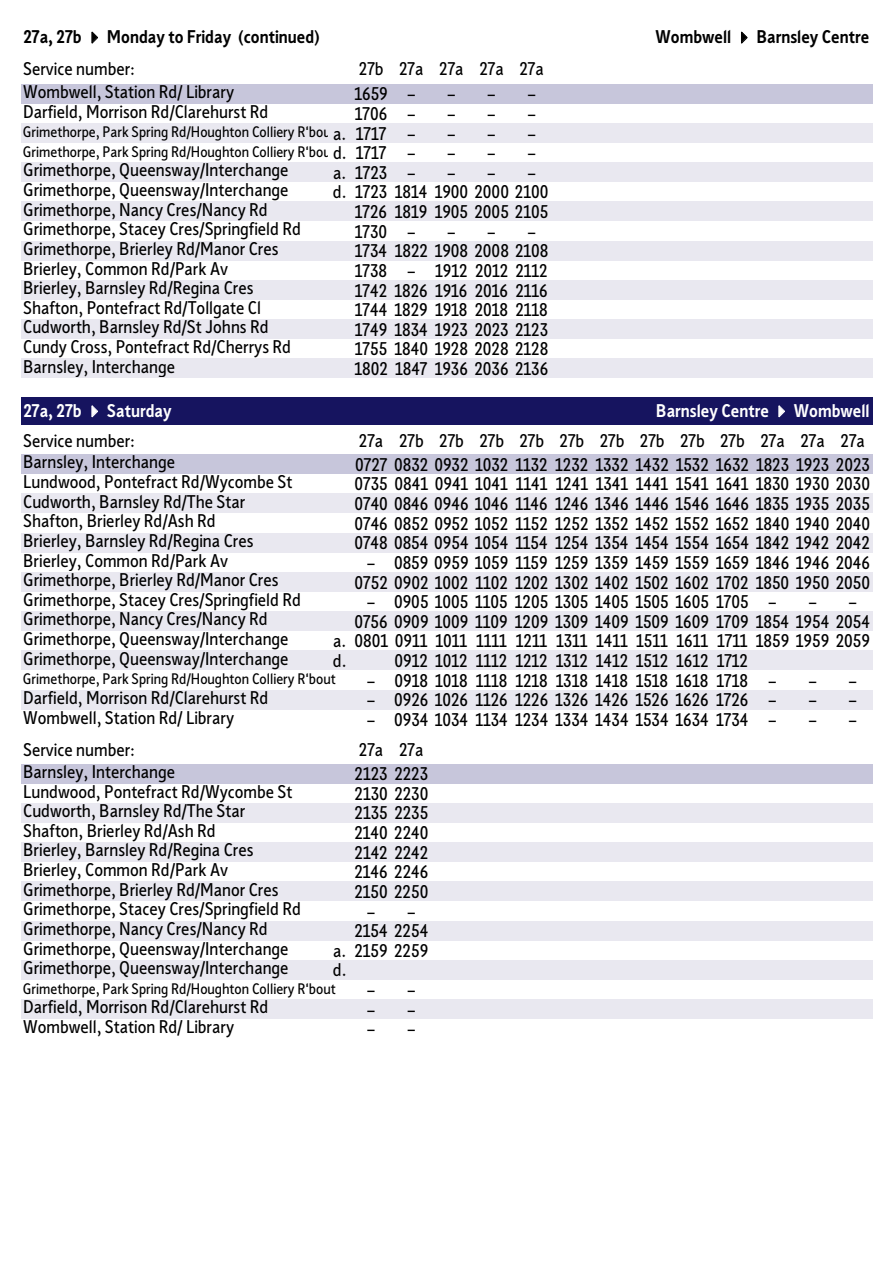
<style>
.page{position:relative;width:893px;height:1263px;background:#fff}
.page>*{position:absolute;margin:0;border:0;box-sizing:border-box;transform-origin:0 0}
.t1{font:18px "Sheffield Sans 2";color:#000}
.t2{font:700 18px/32.1px "Sheffield Sans 2";color:#000}
.t3{font:700 18px/29.8px "Sheffield Sans 2";color:#fff}
.t4{font:15px "Sheffield Sans 2";color:#000}
.s1{font-weight:400}
.s2{font-size:18px}
.s3{font-weight:400;color:#000}
</style>
<div class="page">
<div style="left:21px;top:84px;width:851px;height:20px;background:#c7c6db"></div>
<div style="left:21px;top:123px;width:851px;height:20px;background:#e9e8f0"></div>
<div style="left:21px;top:162px;width:851px;height:20px;background:#e9e8f0"></div>
<div style="left:21px;top:201px;width:851px;height:20px;background:#e9e8f0"></div>
<div style="left:21px;top:241px;width:851px;height:19px;background:#e9e8f0"></div>
<div style="left:21px;top:280px;width:851px;height:20px;background:#e9e8f0"></div>
<div style="left:21px;top:319px;width:851px;height:20px;background:#e9e8f0"></div>
<div style="left:21px;top:358px;width:851px;height:20px;background:#e9e8f0"></div>
<div style="left:21px;top:398px;width:851px;height:27px;background:#16145f"></div>
<div style="left:21px;top:454px;width:851px;height:20px;background:#c7c6db"></div>
<div style="left:21px;top:493px;width:851px;height:20px;background:#e9e8f0"></div>
<div style="left:21px;top:533px;width:851px;height:19px;background:#e9e8f0"></div>
<div style="left:21px;top:572px;width:851px;height:20px;background:#e9e8f0"></div>
<div style="left:21px;top:611px;width:851px;height:20px;background:#e9e8f0"></div>
<div style="left:21px;top:650px;width:851px;height:20px;background:#e9e8f0"></div>
<div style="left:21px;top:690px;width:851px;height:19px;background:#e9e8f0"></div>
<div style="left:21px;top:764px;width:851px;height:19px;background:#c7c6db"></div>
<div style="left:21px;top:803px;width:851px;height:20px;background:#e9e8f0"></div>
<div style="left:21px;top:842px;width:851px;height:20px;background:#e9e8f0"></div>
<div style="left:21px;top:881px;width:851px;height:20px;background:#e9e8f0"></div>
<div style="left:21px;top:921px;width:851px;height:19px;background:#e9e8f0"></div>
<div style="left:21px;top:960px;width:851px;height:20px;background:#e9e8f0"></div>
<div style="left:21px;top:999px;width:851px;height:20px;background:#e9e8f0"></div>
<p class="t2" style="left:23px;top:21px;width:298px">27a, 27b ✔ Monday to Friday (continued)<br><span class="s1">Service number:</span></p>
<p class="t1" style="left:359px;top:57px;width:186px">27b 27a 27a 27a 27a</p>
<p class="t2" style="left:656px;top:21px;width:215px">Wombwell ✔ Barnsley Centre</p>
<p class="t1" style="left:23px;top:80px;width:212px">Wombwell, Station Rd/ Library</p>
<p class="t1" style="left:354px;top:82px;width:62px">1659 –</p>
<p class="t1" style="left:448px;top:82px;width:49px">– –</p>
<p class="t1" style="left:528px;top:82px;width:9px">–</p>
<p class="t1" style="left:23px;top:99px;width:246px">Darfield, Morrison Rd/Clarehurst Rd</p>
<p class="t1" style="left:355px;top:101px;width:61px">1706 –</p>
<p class="t1" style="left:448px;top:101px;width:49px">– –</p>
<p class="t1" style="left:528px;top:101px;width:9px">–</p>
<p class="t4" style="left:23px;top:122px;width:394px">Grimethorpe, Park Spring Rd/Houghton Colliery R'bou <span class="s2">a. 1717 –</span></p>
<p class="t1" style="left:448px;top:121px;width:49px">– –</p>
<p class="t1" style="left:528px;top:121px;width:9px">–</p>
<p class="t4" style="left:23px;top:141px;width:394px">Grimethorpe, Park Spring Rd/Houghton Colliery R'bou <span class="s2">d. 1717 –</span></p>
<p class="t1" style="left:448px;top:141px;width:49px">– –</p>
<p class="t1" style="left:528px;top:141px;width:9px">–</p>
<p class="t1" style="left:23px;top:158px;width:267px">Grimethorpe, Queensway/Interchange</p>
<p class="t1" style="left:333px;top:160px;width:83px">a. 1723 –</p>
<p class="t1" style="left:448px;top:160px;width:49px">– –</p>
<p class="t1" style="left:528px;top:160px;width:9px">–</p>
<p class="t1" style="left:23px;top:178px;width:267px">Grimethorpe, Queensway/Interchange</p>
<p class="t1" style="left:333px;top:180px;width:217px">d. 1723 1814 1900 2000 2100</p>
<p class="t1" style="left:23px;top:197px;width:246px">Grimethorpe, Nancy Cres/Nancy Rd</p>
<p class="t1" style="left:355px;top:200px;width:195px">1726 1819 1905 2005 2105</p>
<p class="t1" style="left:23px;top:217px;width:279px">Grimethorpe, Stacey Cres/Springfield Rd</p>
<p class="t1" style="left:355px;top:219px;width:61px">1730 –</p>
<p class="t1" style="left:448px;top:219px;width:49px">– –</p>
<p class="t1" style="left:528px;top:219px;width:9px">–</p>
<p class="t1" style="left:23px;top:236px;width:257px">Grimethorpe, Brierley Rd/Manor Cres</p>
<p class="t1" style="left:355px;top:239px;width:195px">1734 1822 1908 2008 2108</p>
<p class="t1" style="left:23px;top:256px;width:206px">Brierley, Common Rd/Park Av</p>
<p class="t1" style="left:355px;top:258px;width:194px">1738 – 1912 2012 2112</p>
<p class="t1" style="left:23px;top:276px;width:232px">Brierley, Barnsley Rd/Regina Cres</p>
<p class="t1" style="left:355px;top:278px;width:194px">1742 1826 1916 2016 2116</p>
<p class="t1" style="left:23px;top:295px;width:239px">Shafton, Pontefract Rd/Tollgate Cl</p>
<p class="t1" style="left:355px;top:298px;width:194px">1744 1829 1918 2018 2118</p>
<p class="t1" style="left:23px;top:315px;width:247px">Cudworth, Barnsley Rd/St Johns Rd</p>
<p class="t1" style="left:355px;top:317px;width:195px">1749 1834 1923 2023 2123</p>
<p class="t1" style="left:23px;top:335px;width:269px">Cundy Cross, Pontefract Rd/Cherrys Rd</p>
<p class="t1" style="left:355px;top:337px;width:195px">1755 1840 1928 2028 2128</p>
<p class="t1" style="left:23px;top:354px;width:154px">Barnsley, Interchange</p>
<p class="t1" style="left:354px;top:357px;width:195px">1802 1847 1936 2036 2136</p>
<p class="t3" style="left:23px;top:395px;width:150px">27a, 27b ✔ Saturday<br><span class="s3">Service number:</span></p>
<p class="t3" style="left:656px;top:395px;width:215px">Barnsley Centre ✔ Wombwell</p>
<p class="t1" style="left:359px;top:428px;width:508px">27a 27b 27b 27b 27b 27b 27b 27b 27b 27b 27a 27a 27a</p>
<p class="t1" style="left:23px;top:450px;width:154px">Barnsley, Interchange</p>
<p class="t1" style="left:355px;top:452px;width:516px">0727 0832 0932 1032 1132 1232 1332 1432 1532 1632 1823 1923 2023</p>
<p class="t1" style="left:23px;top:470px;width:271px">Lundwood, Pontefract Rd/Wycombe St</p>
<p class="t1" style="left:355px;top:472px;width:517px">0735 0841 0941 1041 1141 1241 1341 1441 1541 1641 1830 1930 2030</p>
<p class="t1" style="left:23px;top:489px;width:224px">Cudworth, Barnsley Rd/The Star</p>
<p class="t1" style="left:354px;top:492px;width:517px">0740 0846 0946 1046 1146 1246 1346 1446 1546 1646 1835 1935 2035</p>
<p class="t1" style="left:23px;top:509px;width:194px">Shafton, Brierley Rd/Ash Rd</p>
<p class="t1" style="left:354px;top:511px;width:517px">0746 0852 0952 1052 1152 1252 1352 1452 1552 1652 1840 1940 2040</p>
<p class="t1" style="left:23px;top:528px;width:232px">Brierley, Barnsley Rd/Regina Cres</p>
<p class="t1" style="left:354px;top:531px;width:517px">0748 0854 0954 1054 1154 1254 1354 1454 1554 1654 1842 1942 2042</p>
<p class="t1" style="left:23px;top:548px;width:206px">Brierley, Common Rd/Park Av</p>
<p class="t1" style="left:368px;top:550px;width:504px">– 0859 0959 1059 1159 1259 1359 1459 1559 1659 1846 1946 2046</p>
<p class="t1" style="left:23px;top:568px;width:257px">Grimethorpe, Brierley Rd/Manor Cres</p>
<p class="t1" style="left:355px;top:570px;width:517px">0752 0902 1002 1102 1202 1302 1402 1502 1602 1702 1850 1950 2050</p>
<p class="t1" style="left:23px;top:587px;width:279px">Grimethorpe, Stacey Cres/Springfield Rd</p>
<p class="t1" style="left:368px;top:590px;width:410px">– 0905 1005 1105 1205 1305 1405 1505 1605 1705 –</p>
<p class="t1" style="left:809px;top:590px;width:49px">– –</p>
<p class="t1" style="left:23px;top:607px;width:246px">Grimethorpe, Nancy Cres/Nancy Rd</p>
<p class="t1" style="left:354px;top:609px;width:517px">0756 0909 1009 1109 1209 1309 1409 1509 1609 1709 1854 1954 2054</p>
<p class="t1" style="left:23px;top:627px;width:267px">Grimethorpe, Queensway/Interchange</p>
<p class="t1" style="left:333px;top:629px;width:538px">a. 0801 0911 1011 1111 1211 1311 1411 1511 1611 1711 1859 1959 2059</p>
<p class="t1" style="left:23px;top:646px;width:267px">Grimethorpe, Queensway/Interchange</p>
<p class="t1" style="left:333px;top:648px;width:15px">d.</p>
<p class="t1" style="left:395px;top:648px;width:355px">0912 1012 1112 1212 1312 1412 1512 1612 1712</p>
<p class="t1" style="left:368px;top:668px;width:410px">– 0918 1018 1118 1218 1318 1418 1518 1618 1718 –</p>
<p class="t1" style="left:809px;top:668px;width:49px">– –</p>
<p class="t1" style="left:23px;top:685px;width:246px">Darfield, Morrison Rd/Clarehurst Rd</p>
<p class="t1" style="left:368px;top:688px;width:410px">– 0926 1026 1126 1226 1326 1426 1526 1626 1726 –</p>
<p class="t1" style="left:809px;top:688px;width:49px">– –</p>
<p class="t1" style="left:23px;top:705px;width:212px">Wombwell, Station Rd/ Library</p>
<p class="t1" style="left:368px;top:707px;width:410px">– 0934 1034 1134 1234 1334 1434 1534 1634 1734 –</p>
<p class="t1" style="left:809px;top:707px;width:49px">– –</p>
<p class="t1" style="left:23px;top:738px;width:113px">Service number:</p>
<p class="t1" style="left:359px;top:738px;width:66px">27a 27a</p>
<p class="t1" style="left:23px;top:759px;width:154px">Barnsley, Interchange</p>
<p class="t1" style="left:355px;top:762px;width:75px">2123 2223</p>
<p class="t1" style="left:23px;top:779px;width:271px">Lundwood, Pontefract Rd/Wycombe St</p>
<p class="t1" style="left:355px;top:781px;width:75px">2130 2230</p>
<p class="t1" style="left:23px;top:799px;width:224px">Cudworth, Barnsley Rd/The Star</p>
<p class="t1" style="left:355px;top:801px;width:75px">2135 2235</p>
<p class="t1" style="left:23px;top:818px;width:194px">Shafton, Brierley Rd/Ash Rd</p>
<p class="t1" style="left:354px;top:821px;width:75px">2140 2240</p>
<p class="t1" style="left:23px;top:838px;width:232px">Brierley, Barnsley Rd/Regina Cres</p>
<p class="t1" style="left:355px;top:840px;width:75px">2142 2242</p>
<p class="t1" style="left:23px;top:857px;width:206px">Brierley, Common Rd/Park Av</p>
<p class="t1" style="left:354px;top:860px;width:75px">2146 2246</p>
<p class="t1" style="left:23px;top:877px;width:257px">Grimethorpe, Brierley Rd/Manor Cres</p>
<p class="t1" style="left:354px;top:879px;width:75px">2150 2250</p>
<p class="t1" style="left:23px;top:897px;width:279px">Grimethorpe, Stacey Cres/Springfield Rd</p>
<p class="t1" style="left:368px;top:899px;width:49px">– –</p>
<p class="t1" style="left:23px;top:916px;width:246px">Grimethorpe, Nancy Cres/Nancy Rd</p>
<p class="t1" style="left:354px;top:919px;width:75px">2154 2254</p>
<p class="t1" style="left:23px;top:936px;width:267px">Grimethorpe, Queensway/Interchange</p>
<p class="t1" style="left:333px;top:938px;width:97px">a. 2159 2259</p>
<p class="t1" style="left:23px;top:956px;width:267px">Grimethorpe, Queensway/Interchange</p>
<p class="t1" style="left:333px;top:958px;width:15px">d.</p>
<p class="t1" style="left:368px;top:978px;width:49px">– –</p>
<p class="t1" style="left:23px;top:995px;width:246px">Darfield, Morrison Rd/Clarehurst Rd</p>
<p class="t1" style="left:368px;top:997px;width:49px">– –</p>
<p class="t1" style="left:23px;top:1014px;width:212px">Wombwell, Station Rd/ Library</p>
<p class="t1" style="left:368px;top:1017px;width:49px">– –</p>
<p class="t4" style="left:23px;top:669px;width:314px">Grimethorpe, Park Spring Rd/Houghton Colliery R'bout</p>
<p class="t4" style="left:23px;top:978px;width:314px">Grimethorpe, Park Spring Rd/Houghton Colliery R'bout</p>
</div>
